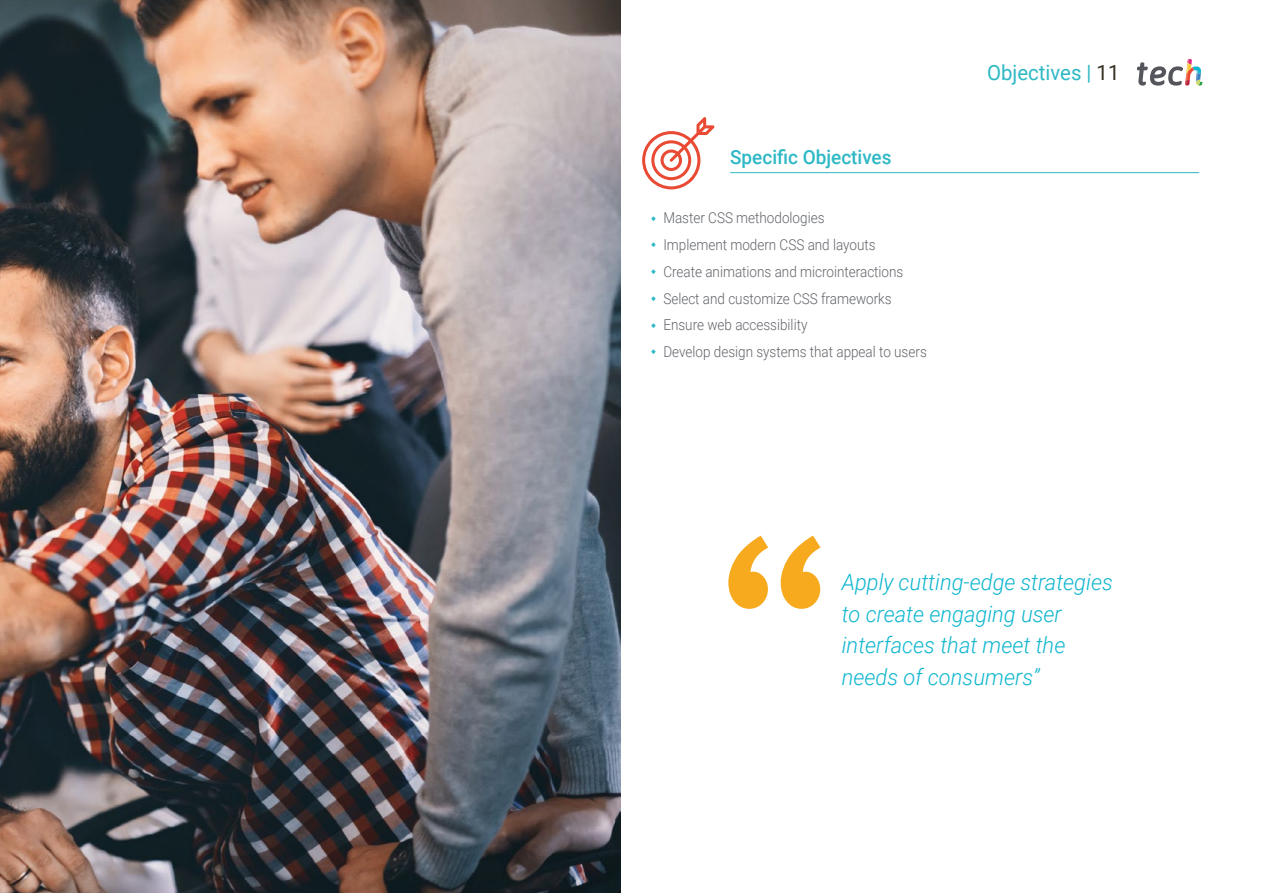
<style>
.page{position:relative;width:1263px;height:893px;background:#fff}
.page>*{position:absolute;margin:0;border:0;box-sizing:border-box;transform-origin:0 0}
.t1{font:italic 300 22.5px/31.5px "Roboto";color:#0fb6cf}
.t2{font:21px "Roboto";color:#2db8c5}
.t3{font:500 19.5px "Roboto";color:#2db8c5}
.t4{font:300 15px/26.7px "Roboto";color:#61646a;scale:.9 1}
.s1{color:#312e20}
</style>
<div class="page">
<hr style="left:730px;top:172px;width:469px;height:1px;background:#2db8c5">
<svg style="left:642px;top:117px;width:72px;height:72px"></svg>
<svg style="left:728px;top:536px;width:92px;height:73px"></svg>
<img style="left:0;top:0;width:621px;height:893px">
<svg style="left:1137px;top:59px;width:65px;height:27px"></svg>
<h3 class="t3" style="left:730px;top:144px;width:163px">Specific Objectives</h3>
<p class="t4" style="left:663px;top:204px;width:294px">Master CSS methodologies<br>Implement modern CSS and layouts<br>Create animations and microinteractions Select and customize CSS frameworks Ensure web accessibility<br>Develop design systems that appeal to users</p>
<h2 class="t2" style="left:987px;top:57px;width:134px">Objectives | <span class="s1">11</span></h2>
<h1 class="t1" style="left:842px;top:565px;width:273px">Apply cutting-edge strategies to create engaging user interfaces that meet the needs of consumers”</h1>
</div>
